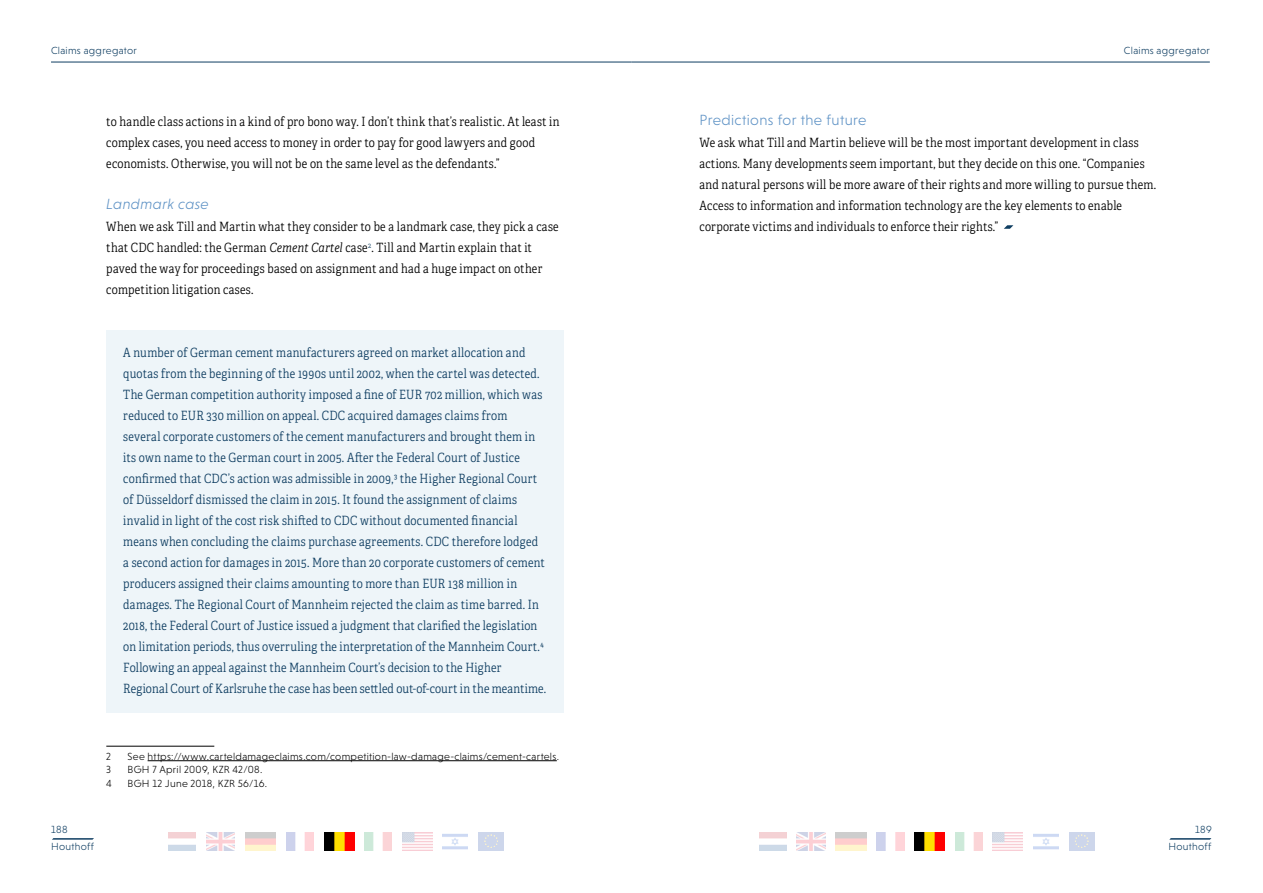
<style>
.page{position:relative;width:1263px;height:893px;background:#fff}
.page>*{position:absolute;margin:0;border:0;box-sizing:border-box;transform-origin:0 0}
.t1{font:300 15px "Niveau Grotesk";letter-spacing:.025em;color:#5e92c5}
.t2{font:italic 300 15px "Niveau Grotesk";letter-spacing:.025em;color:#5e92c5}
.t3{font:12.75px/21px "Adelle Condensed Lt";letter-spacing:.02em;color:#0e3d61}
.t4{font:12.75px/21px "Adelle Condensed Lt";letter-spacing:.02em;color:#000}
.t5{font:300 10.5px "Niveau Grotesk";letter-spacing:.03em;color:#000}
.t6{font:300 10.5px "Niveau Grotesk";letter-spacing:.03em;color:#0e3d61}
.s1{font-style:italic}
</style>
<div class="page">
<svg style="left:52px;top:838px;width:42px;height:2px"></svg>
<svg style="left:1169px;top:838px;width:42px;height:2px"></svg>
<hr style="left:631px;top:62px;width:579px;height:1px;background:#0e3d61">
<hr style="left:51px;top:62px;width:580px;height:1px;background:#0e3d61">
<img style="left:877px;top:832px;width:27px;height:18px">
<img style="left:286px;top:832px;width:28px;height:18px">
<img style="left:1033px;top:834px;width:25px;height:16px">
<img style="left:442px;top:834px;width:26px;height:16px">
<div style="left:1069px;top:832px;width:25px;height:18px;background:#cdd6eb"></div>
<svg style="left:1075px;top:834px;width:14px;height:14px"></svg>
<div style="left:478px;top:832px;width:26px;height:18px;background:#cdd6eb"></div>
<svg style="left:484px;top:834px;width:14px;height:14px"></svg>
<img style="left:955px;top:832px;width:27px;height:18px">
<img style="left:365px;top:832px;width:27px;height:18px">
<img style="left:797px;top:832px;width:28px;height:18px">
<img style="left:206px;top:832px;width:29px;height:18px">
<img style="left:993px;top:832px;width:29px;height:18px">
<img style="left:402px;top:832px;width:30px;height:18px">
<img style="left:324px;top:832px;width:30px;height:18px">
<img style="left:915px;top:832px;width:30px;height:18px">
<svg style="left:1004px;top:225px;width:9px;height:4px"></svg>
<div style="left:106px;top:331px;width:457px;height:382px;background:#eef5f9"></div>
<hr style="left:106px;top:746px;width:108px;height:1px;background:#000">
<hr style="left:148px;top:760px;width:409px;height:1px;background:#000">
<p class="t6" style="left:51px;top:45px;width:87px">Claims aggregator</p>
<p class="t4" style="left:106px;top:111px;width:455px">to handle class actions in a kind of pro bono way. I don’t think that’s realistic. At least in complex cases, you need access to money in order to pay for good lawyers and good economists. Otherwise, you will not be on the same level as the defendants.”</p>
<p class="t2" style="left:106px;top:195px;width:104px">Landmark case</p>
<p class="t4" style="left:106px;top:216px;width:454px">When we ask Till and Martin what they consider to be a landmark case, they pick a case that CDC handled: the German <span class="s1">Cement Cartel</span> case<sup>2</sup>. Till and Martin explain that it paved the way for proceedings based on assignment and had a huge impact on other competition litigation cases.</p>
<p class="t3" style="left:123px;top:342px;width:424px">A number of German cement manufacturers agreed on market allocation and quotas from the beginning of the 1990s until 2002, when the cartel was detected.<br>The German competition authority imposed a fine of EUR 702 million, which was reduced to EUR 330 million on appeal. CDC acquired damages claims from several corporate customers of the cement manufacturers and brought them in its own name to the German court in 2005. After the Federal Court of Justice confirmed that CDC’s action was admissible in 2009,<sup>3</sup> the Higher Regional Court of Düsseldorf dismissed the claim in 2015. It found the assignment of claims invalid in light of the cost risk shifted to CDC without documented financial means when concluding the claims purchase agreements. CDC therefore lodged a second action for damages in 2015. More than 20 corporate customers of cement producers assigned their claims amounting to more than EUR 138 million in damages. The Regional Court of Mannheim rejected the claim as time barred. In 2018, the Federal Court of Justice issued a judgment that clarified the legislation on limitation periods, thus overruling the interpretation of the Mannheim Court.<sup>4<br></sup>Following an appeal against the Mannheim Court’s decision to the Higher Regional Court of Karlsruhe the case has been settled out-of-court in the meantime.</p>
<p class="t5" style="left:106px;top:750px;width:6px">2</p>
<p class="t5" style="left:128px;top:750px;width:433px">See https://www.carteldamageclaims.com/competition-law-damage-claims/cement-cartels.</p>
<p class="t5" style="left:106px;top:764px;width:6px">3</p>
<p class="t5" style="left:128px;top:764px;width:136px">BGH 7 April 2009, KZR 42/08.</p>
<p class="t5" style="left:106px;top:777px;width:7px">4</p>
<p class="t5" style="left:128px;top:777px;width:141px">BGH 12 June 2018, KZR 56/16.</p>
<p class="t6" style="left:1124px;top:45px;width:87px">Claims aggregator</p>
<p class="t1" style="left:699px;top:111px;width:168px">Predictions for the future</p>
<p class="t4" style="left:699px;top:132px;width:458px">We ask what Till and Martin believe will be the most important development in class actions. Many developments seem important, but they decide on this one. “Companies and natural persons will be more aware of their rights and more willing to pursue them.<br>Access to information and information technology are the key elements to enable corporate victims and individuals to enforce their rights.”</p>
<p class="t6" style="left:51px;top:823px;width:18px">188</p>
<p class="t6" style="left:1195px;top:823px;width:18px">189</p>
<p class="t6" style="left:51px;top:841px;width:45px">Houthoff</p>
<p class="t6" style="left:1168px;top:841px;width:45px">Houthoff</p>
</div>
